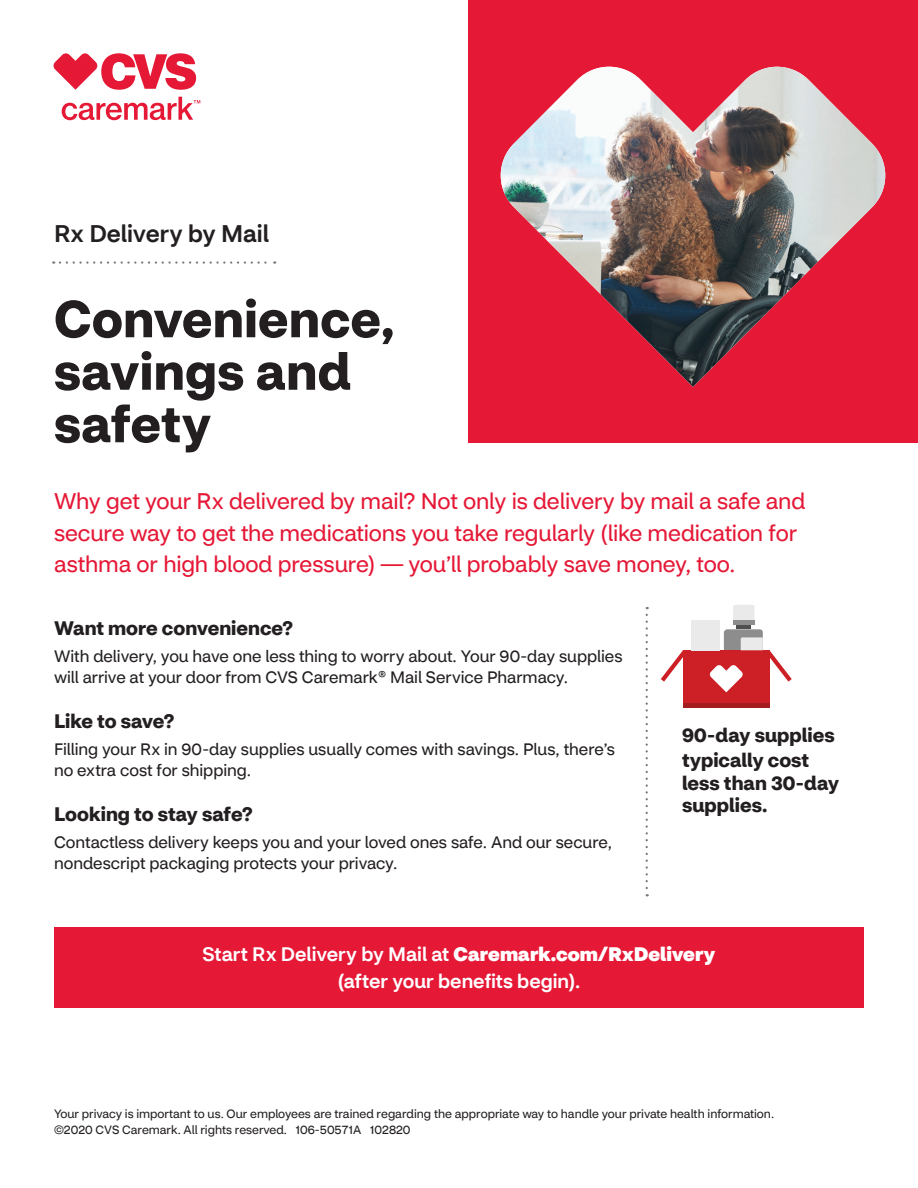
<style>
.page{position:relative;width:918px;height:1188px;background:#fff}
.page>*{position:absolute;margin:0;border:0;box-sizing:border-box;transform-origin:0 0}
.t1{font:700 51px/52.5px "CVS Health Sans";letter-spacing:.005em;color:#231f20}
.t2{font:500 24px "CVS Health Sans";color:#231f20}
.Intro{font:22.5px/31.5px "CVS Health Sans";letter-spacing:-.005em;color:#e51836}
.Sidebar{font:700 19.5px/22.5px "CVS Health Sans";color:#231f20}
.CTA{font:500 19.5px/27px "CVS Health Sans";color:#fff;text-align:center}
.Body_Copy{font:16.5px/21px "CVS Health Sans";color:#231f20}
.Disclaimer{font:12px "CVS Health Sans";color:#231f20}
.s1{font-weight:900}
</style>
<div class="page">
<div style="left:468px;top:0;width:450px;height:442px;background:#e51836"></div>
<svg style="left:60px;top:261px;width:215px;height:3px"></svg>
<svg style="left:646px;top:615px;width:2px;height:281px"></svg>
<div style="left:683px;top:650px;width:87px;height:56px;background:#cd2026"></div>
<hr style="left:683px;top:703px;width:87px;height:4px;background:#a31d20">
<div style="left:691px;top:620px;width:29px;height:30px;background:#eaeaea"></div>
<svg style="left:661px;top:650px;width:22px;height:32px"></svg>
<svg style="left:710px;top:605px;width:82px;height:87px"></svg>
<img style="left:500px;top:67px;width:386px;height:320px">
<div style="left:54px;top:927px;width:810px;height:81px;background:#e51836"></div>
<svg style="left:53px;top:53px;width:147px;height:67px"></svg>
<h2 class="t2" style="left:54px;top:219px;width:216px">Rx Delivery by Mail</h2>
<h1 class="t1" style="left:54px;top:293px;width:342px">Convenience, savings and safety</h1>
<p class="Intro" style="left:54px;top:486px;width:753px">Why get your Rx delivered by mail? Not only is delivery by mail a safe and secure way to get the medications you take regularly (like medication for asthma or high blood pressure) — you’ll probably save money, too.</p>
<h3 class="Sidebar" style="left:54px;top:617px;width:241px">Want more convenience?</h3>
<p class="Body_Copy" style="left:54px;top:646px;width:570px">With delivery, you have one less thing to worry about. Your 90-day supplies will arrive at your door from CVS Caremark® Mail Service Pharmacy.</p>
<h3 class="Sidebar" style="left:54px;top:710px;width:122px">Like to save?</h3>
<p class="Body_Copy" style="left:54px;top:739px;width:563px">Filling your Rx in 90-day supplies usually comes with savings. Plus, there’s no extra cost for shipping.</p>
<h3 class="Sidebar" style="left:54px;top:803px;width:200px">Looking to stay safe?</h3>
<p class="Body_Copy" style="left:54px;top:832px;width:559px">Contactless delivery keeps you and your loved ones safe. And our secure, nondescript packaging protects your privacy.</p>
<p class="Sidebar" style="left:682px;top:724px;width:154px">90-day supplies</p>
<p class="Sidebar" style="left:682px;top:749px;width:159px">typically cost less than 30-day supplies.</p>
<p class="CTA" style="left:202px;top:941px;width:515px">Start Rx Delivery by Mail at <span class="s1">Caremark.com/RxDelivery </span>(after your benefits begin).</p>
<p class="Disclaimer" style="left:54px;top:1106px;width:722px">Your privacy is important to us. Our employees are trained regarding the appropriate way to handle your private health information.</p>
<p class="Disclaimer" style="left:54px;top:1122px;width:358px">©2020 CVS Caremark. All rights reserved. 106-50571A 102820</p>
</div>
